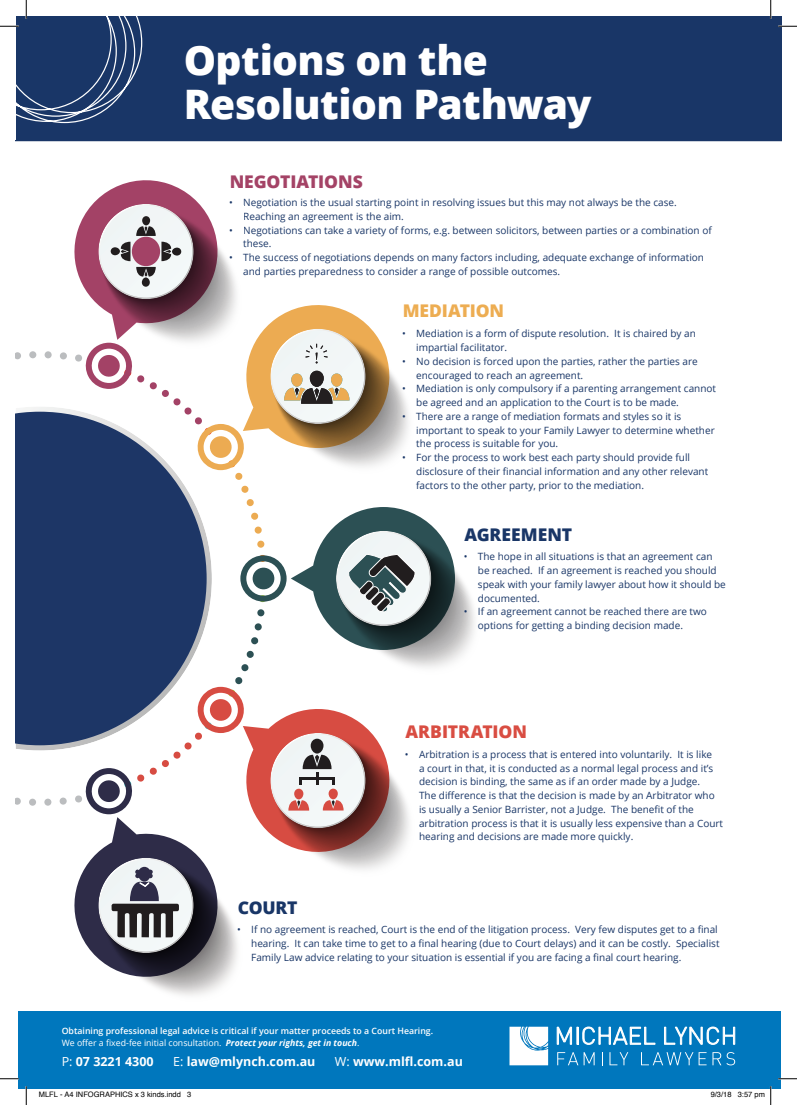
<style>
.page{position:relative;width:797px;height:1105px;background:#fff}
.page>*{position:absolute;margin:0;border:0;box-sizing:border-box;transform-origin:0 0}
.t1{font:800 40.62px/43.8px "Open Sans";letter-spacing:-.015em;color:#fff}
.t2{font:800 17.5px "Open Sans";letter-spacing:-.005em;color:#193667}
.t3{font:800 17.5px "Open Sans";letter-spacing:-.01em;color:#a44366}
.t4{font:800 17.5px "Open Sans";letter-spacing:-.01em;color:#d94d42}
.t5{font:800 17.5px "Open Sans";letter-spacing:-.01em;color:#edad52}
.t6{font:700 12.5px "Open Sans";color:#fff}
.t7{font:10px/13.8px "Open Sans";color:#193667}
.t8{font:600 8.75px/12.5px "Open Sans";color:#fff}
.t9{font:7.5px "Helvetica";color:#000}
.s1{font-weight:400}
.s2{font-weight:700;font-style:italic}
</style>
<div class="page">
<div style="left:16px;top:16px;width:765px;height:125px;background:#193667"></div>
<div style="left:18px;top:1011px;width:763px;height:78px;background:#0077bd"></div>
<svg style="left:556px;top:1026px;width:99px;height:19px"></svg>
<svg style="left:664px;top:1026px;width:71px;height:19px"></svg>
<svg style="left:557px;top:1052px;width:37px;height:13px"></svg>
<svg style="left:609px;top:1052px;width:19px;height:13px"></svg>
<svg style="left:641px;top:1052px;width:65px;height:13px"></svg>
<svg style="left:712px;top:1052px;width:23px;height:13px"></svg>
<svg style="left:509px;top:1027px;width:39px;height:38px"></svg>
<svg style="left:16px;top:180px;width:459px;height:816px"></svg>
<svg style="left:778px;top:25px;width:19px;height:2px"></svg>
<svg style="left:0;top:1078px;width:19px;height:1px"></svg>
<svg style="left:778px;top:1078px;width:19px;height:1px"></svg>
<svg style="left:0;top:0;width:143px;height:124px"></svg>
<svg style="left:25px;top:1086px;width:2px;height:19px"></svg>
<svg style="left:770px;top:0;width:1px;height:19px"></svg>
<svg style="left:769px;top:1086px;width:2px;height:19px"></svg>
<h1 class="t1" style="left:184px;top:42px;width:409px">Options on the<br>Resolution Pathway</h1>
<h2 class="t3" style="left:230px;top:174px;width:134px">NEGOTIATIONS</h2>
<p class="t7" style="left:243px;top:197px;width:435px;text-indent:-14px">• Negotiation is the usual starting point in resolving issues but this may not always be the case.<br>Reaching an agreement is the aim.</p>
<p class="t7" style="left:243px;top:224px;width:470px;text-indent:-14px">• Negotiations can take a variety of forms, e.g. between solicitors, between parties or a combination of these.</p>
<p class="t7" style="left:243px;top:252px;width:462px;text-indent:-14px">• The success of negotiations depends on many factors including, adequate exchange of information and parties preparedness to consider a range of possible outcomes.</p>
<h2 class="t5" style="left:403px;top:304px;width:103px">MEDIATION</h2>
<p class="t7" style="left:416px;top:328px;width:281px;text-indent:-14px">• Mediation is a form of dispute resolution. It is chaired by an impartial facilitator.</p>
<p class="t7" style="left:416px;top:356px;width:283px;text-indent:-14px">• No decision is forced upon the parties, rather the parties are encouraged to reach an agreement.</p>
<p class="t7" style="left:416px;top:383px;width:301px;text-indent:-14px">• Mediation is only compulsory if a parenting arrangement cannot be agreed and an application to the Court is to be made.</p>
<p class="t7" style="left:416px;top:411px;width:300px;text-indent:-14px">• There are a range of mediation formats and styles so it is important to speak to your Family Lawyer to determine whether the process is suitable for you.</p>
<p class="t7" style="left:416px;top:452px;width:293px;text-indent:-14px">• For the process to work best each party should provide full disclosure of their financial information and any other relevant factors to the other party, prior to the mediation.</p>
<h2 class="t2" style="left:464px;top:527px;width:109px">AGREEMENT</h2>
<p class="t7" style="left:478px;top:551px;width:249px;text-indent:-14px">• The hope in all situations is that an agreement can be reached. If an agreement is reached you should speak with your family lawyer about how it should be documented.</p>
<p class="t7" style="left:478px;top:606px;width:230px;text-indent:-14px">• If an agreement cannot be reached there are two options for getting a binding decision made.</p>
<h2 class="t4" style="left:405px;top:724px;width:123px">ARBITRATION</h2>
<h2 class="t2" style="left:238px;top:900px;width:61px">COURT</h2>
<p class="t7" style="left:419px;top:749px;width:305px;text-indent:-14px">• Arbitration is a process that is entered into voluntarily. It is like<br>a court in that, it is conducted as a normal legal process and it’s decision is binding, the same as if an order made by a Judge.<br>The difference is that the decision is made by an Arbitrator who is usually a Senior Barrister, not a Judge. The benefit of the arbitration process is that it is usually less expensive than a Court hearing and decisions are made more quickly.</p>
<p class="t7" style="left:251px;top:924px;width:470px;text-indent:-14px">• If no agreement is reached, Court is the end of the litigation process. Very few disputes get to a final hearing. It can take time to get to a final hearing (due to Court delays) and it can be costly. Specialist<br>Family Law advice relating to your situation is essential if you are facing a final court hearing.</p>
<p class="t8" style="left:62px;top:1025px;width:373px">Obtaining professional legal advice is critical if your matter proceeds to a Court Hearing.<br><span class="s1">We offer a fixed-fee initial consultation.</span> <span class="s2">Protect your rights, get in touch</span><span class="s1">.</span></p>
<p class="t6" style="left:62px;top:1056px;width:93px"><span class="s1">P:</span> 07 3221 4300</p>
<p class="t6" style="left:173px;top:1056px;width:144px"><span class="s1">E:</span> law@mlynch.com.au</p>
<p class="t6" style="left:335px;top:1052px;width:129px"><span class="s1">W:</span> www.mlfl.com.au</p>
<p class="t9" style="left:39px;top:1092px;width:154px">MLFL - A4 INFOGRAPHICS x 3 kinds.indd 3</p>
<p class="t9" style="left:710px;top:1092px;width:56px">9/3/18 3:57 pm</p>
</div>
